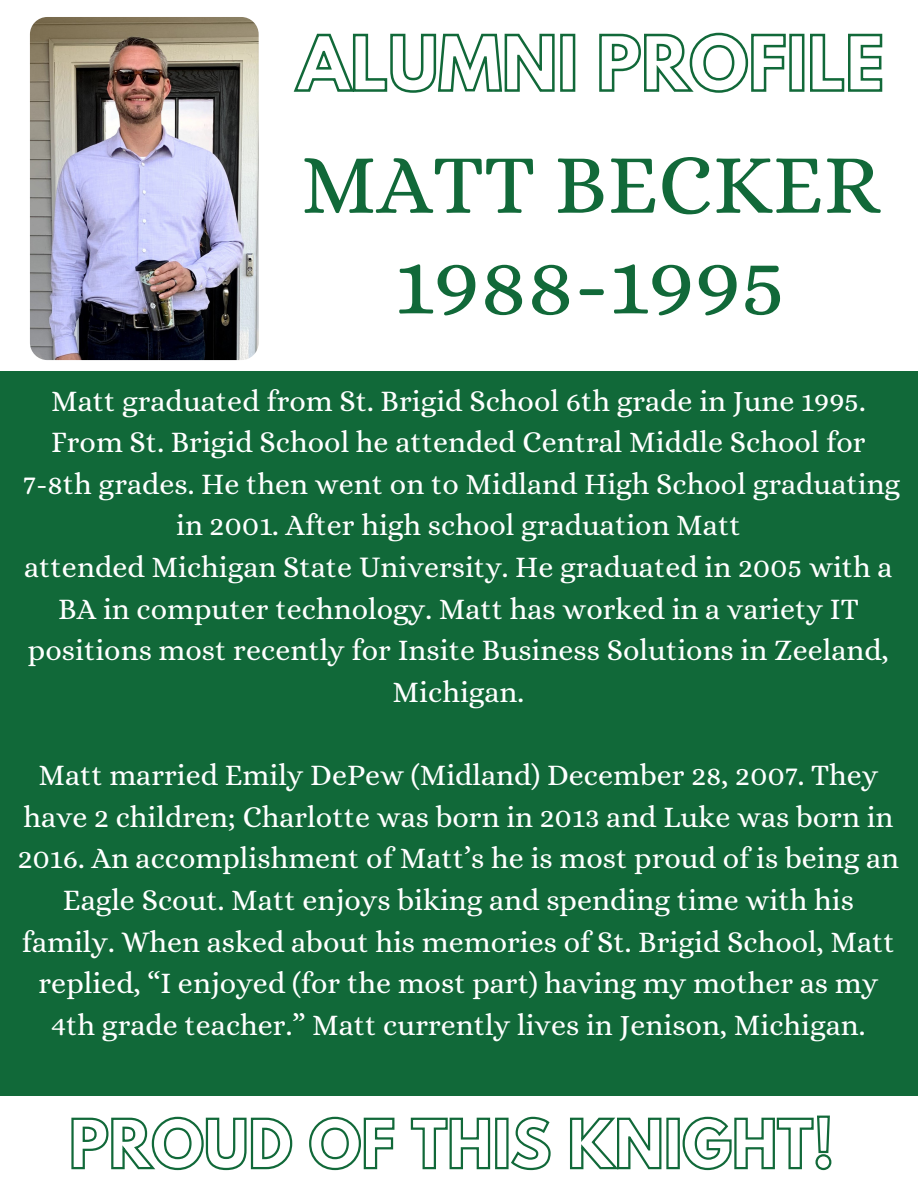
<style>
.page{position:relative;width:918px;height:1188px;background:#fff}
.page>*{position:absolute;margin:0;border:0;box-sizing:border-box;transform-origin:0 0}
.t1{font:91.5px "Alice";color:#116939}
.t2{font:85.5px "Alice";color:#116939}
.t3{font:30px/41.7px "Alice";color:#fff;text-align:center}
</style>
<div class="page">
<div style="left:0;top:372px;width:918px;height:724px;background:#116939"></div>
<svg style="left:71px;top:1115px;width:761px;height:56px"></svg>
<img style="left:30px;top:17px;width:229px;height:343px;border-radius:17px">
<svg style="left:293px;top:32px;width:590px;height:61px"></svg>
<h2 class="t2" style="left:301px;top:135px;width:581px">MATT BECKER</h2>
<h1 class="t1" style="left:395px;top:230px;width:393px">1988-1995</h1>
<p class="t3" style="left:23px;top:380px;width:879px">Matt graduated from St. Brigid School 6th grade in June 1995.<br>From St. Brigid School he attended Central Middle School for 7-8th grades. He then went on to Midland High School graduating in 2001. After high school graduation Matt<br>attended Michigan State University. He graduated in 2005 with a BA in computer technology. Matt has worked in a variety IT positions most recently for Insite Business Solutions in Zeeland, Michigan.</p>
<p class="t3" style="left:18px;top:754px;width:883px">Matt married Emily DePew (Midland) December 28, 2007. They have 2 children; Charlotte was born in 2013 and Luke was born in 2016. An accomplishment of Matt’s he is most proud of is being an Eagle Scout. Matt enjoys biking and spending time with his family. When asked about his memories of St. Brigid School, Matt replied, “I enjoyed (for the most part) having my mother as my 4th grade teacher.” Matt currently lives in Jenison, Michigan.</p>
</div>
